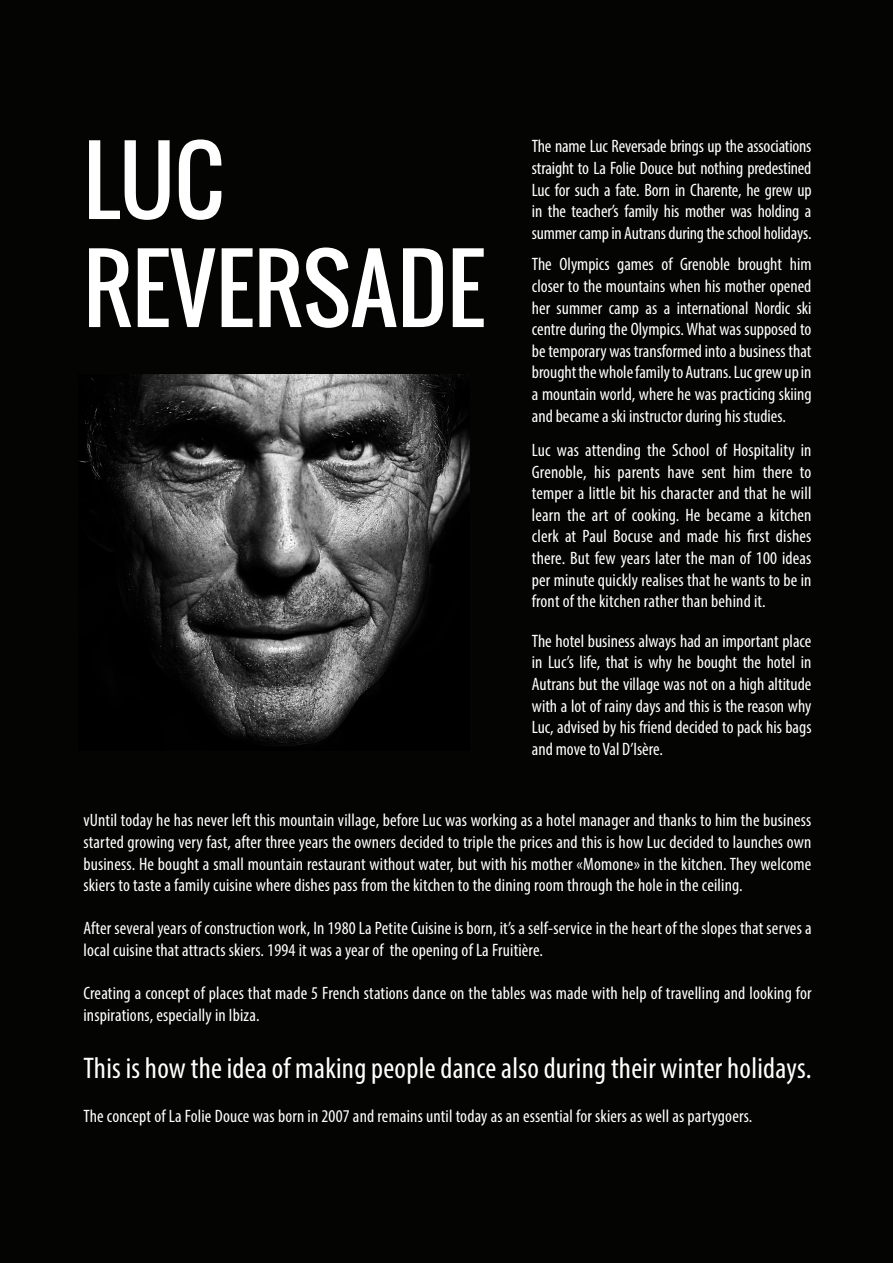
<style>
.page{position:relative;width:893px;height:1263px;background:#040503}
.page>*{position:absolute;margin:0;border:0;box-sizing:border-box;transform-origin:0 0}
.t1{font:90px "Oswald";color:#fff}
.t2{font:condensed 30px "Myriad Pro";letter-spacing:.01em;color:#fff}
.t3{font:condensed 18px/21.6px "Myriad Pro";letter-spacing:.01em;color:#fff;text-align:justify}
</style>
<div class="page">
<img style="left:78px;top:374px;width:392px;height:372px">
<p class="t1" style="left:83px;top:112px;width:141px">LUC</p>
<p class="t1" style="left:83px;top:220px;width:403px">REVERSADE</p>
<p class="t3" style="left:532px;top:135px;width:281px">The name Luc Reversade brings up the associations straight to La Folie Douce but nothing predestined Luc for such a fate. Born in Charente, he grew up in the teacher’s family his mother was holding a summer camp in Autrans during the school holidays.</p>
<p class="t3" style="left:532px;top:253px;width:281px">The Olympics games of Grenoble brought him closer to the mountains when his mother opened her summer camp as a international Nordic ski centre during the Olympics. What was supposed to be temporary was transformed into a business that brought the whole family to Autrans. Luc grew up in a mountain world, where he was practicing skiing and became a ski instructor during his studies.</p>
<p class="t3" style="left:532px;top:439px;width:281px">Luc was attending the School of Hospitality in Grenoble, his parents have sent him there to temper a little bit his character and that he will learn the art of cooking. He became a kitchen clerk at Paul Bocuse and made his first dishes there. But few years later the man of 100 ideas per minute quickly realises that he wants to be in front of the kitchen rather than behind it.</p>
<p class="t3" style="left:532px;top:630px;width:281px">The hotel business always had an important place in Luc’s life, that is why he bought the hotel in Autrans but the village was not on a high altitude with a lot of rainy days and this is the reason why Luc, advised by his friend decided to pack his bags and move to Val D’Isère.</p>
<p class="t3" style="left:83px;top:809px;width:730px">vUntil today he has never left this mountain village, before Luc was working as a hotel manager and thanks to him the business started growing very fast, after three years the owners decided to triple the prices and this is how Luc decided to launches own business. He bought a small mountain restaurant without water, but with his mother «Momone» in the kitchen. They welcome skiers to taste a family cuisine where dishes pass from the kitchen to the dining room through the hole in the ceiling.</p>
<p class="t3" style="left:83px;top:917px;width:730px">After several years of construction work, In 1980 La Petite Cuisine is born, it’s a self-service in the heart of the slopes that serves a local cuisine that attracts skiers. 1994 it was a year of the opening of La Fruitière.</p>
<p class="t3" style="left:83px;top:982px;width:730px">Creating a concept of places that made 5 French stations dance on the tables was made with help of travelling and looking for inspirations, especially in Ibiza.</p>
<p class="t2" style="left:83px;top:1050px;width:730px">This is how the idea of making people dance also during their winter holidays.</p>
<p class="t3" style="left:83px;top:1105px;width:670px">The concept of La Folie Douce was born in 2007 and remains until today as an essential for skiers as well as partygoers.</p>
</div>
